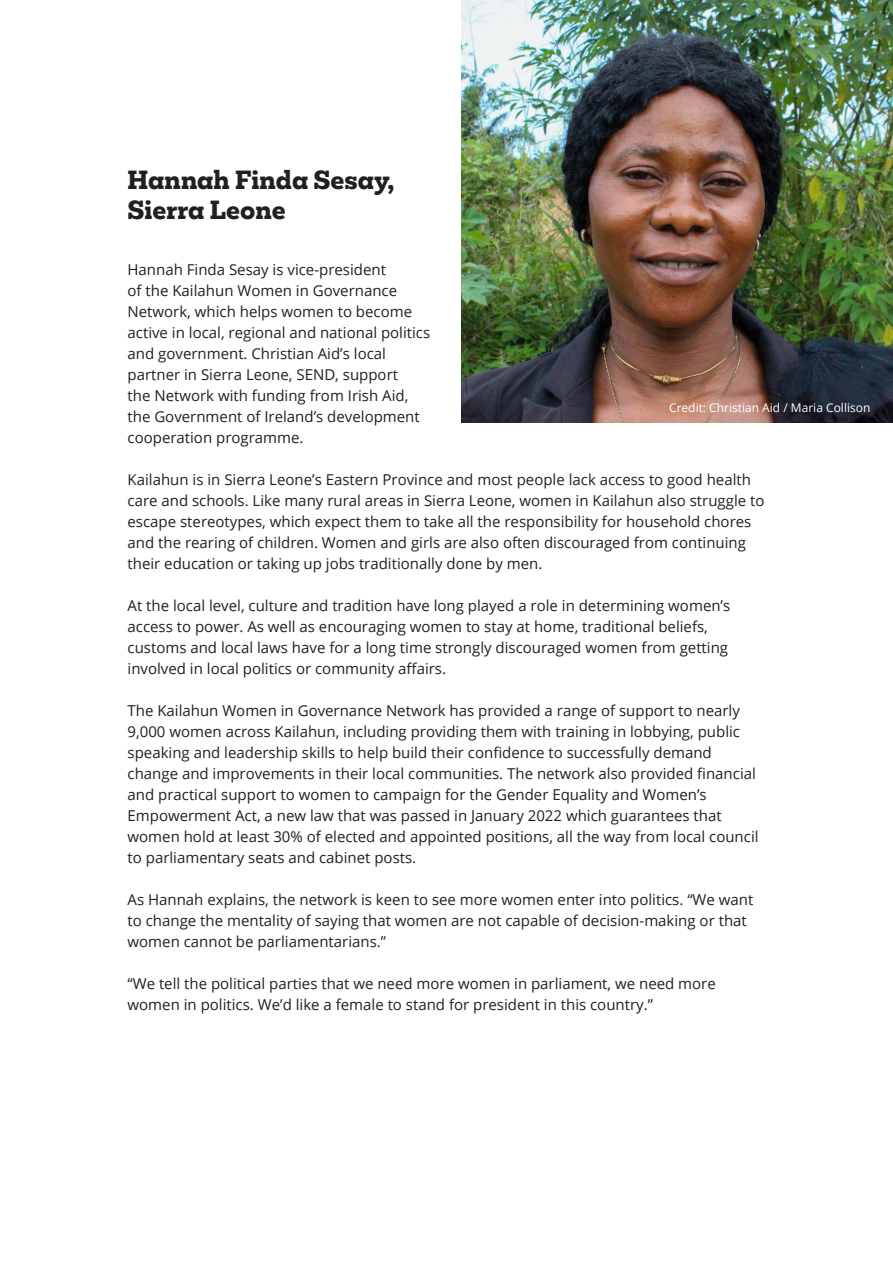
<style>
.page{position:relative;width:893px;height:1263px;background:#fff}
.page>*{position:absolute;margin:0;border:0;box-sizing:border-box;transform-origin:0 0}
.Heading{font:800 24px/30px "Mokoko";color:#231f20}
.Body_Text{font:15px/21px "Open Sans 2";color:#231f20}
.Photo_Credit{font:12px "Open Sans 2";color:#fff}
.s1{font-family:"Open Sans"}
</style>
<div class="page">
<img style="left:461px;top:0;width:432px;height:422px">
<p class="Heading" style="left:128px;top:166px;width:268px">Hannah Finda Sesay,<br>Sierra Leone</p>
<p class="Body_Text" style="left:128px;top:259px;width:304px">Hannah Finda Sesay is vice-president<br>of the Kailahun Women in Governance Network, which helps women to become active in local, regional and national politics and government. Christian Aid’s local partner in Sierra Leone, SEND, support<br>the Network with funding from Irish Aid, the Government of Ireland’s development cooperation programme.</p>
<p class="Body_Text" style="left:128px;top:469px;width:638px">Kailahun is in Sierra Leone’s Eastern Province and most people lack access to good health care and schools. Like many rural areas in Sierra Leone, women in Kailahun also struggle to escape stereotypes, which expect them to take all the responsibility for household chores and the rearing of children. Women and girls are also often discouraged from continuing their education or taking up jobs traditionally done by men.</p>
<p class="Body_Text" style="left:128px;top:595px;width:604px">At the local level, culture and tradition have long played a role in determining women’s access to power. As well as encouraging women to stay at home, traditional beliefs, customs and local laws have for a long time strongly discouraged women from getting <span class="s1">involved in local politics or community affairs.</span></p>
<p class="Body_Text" style="left:128px;top:700px;width:632px">The Kailahun Women in Governance Network has provided a range of support to nearly 9,000 women across Kailahun, including providing them with training in lobbying, public <span class="s1">speaking and leadership skills to help build their confidence to successfully demand change and improvements in their local communities. The network also provided financial </span>and practical support to women to campaign for the Gender Equality and Women’s Empowerment Act, a new law that was passed in January 2022 which guarantees that women hold at least 30% of elected and appointed positions, all the way from local council to parliamentary seats and cabinet posts.</p>
<p class="Body_Text" style="left:128px;top:889px;width:627px">As Hannah explains, the network is keen to see more women enter into politics. “We want to change the mentality of saying that women are not capable of decision-making or that women cannot be parliamentarians.”</p>
<p class="Body_Text" style="left:128px;top:973px;width:590px">“We tell the political parties that we need more women in parliament, we need more women in politics. We’d like a female to stand for president in this country.”</p>
<p class="Photo_Credit" style="left:669px;top:399px;width:203px">Credit: Christian Aid / Maria Collison</p>
</div>
